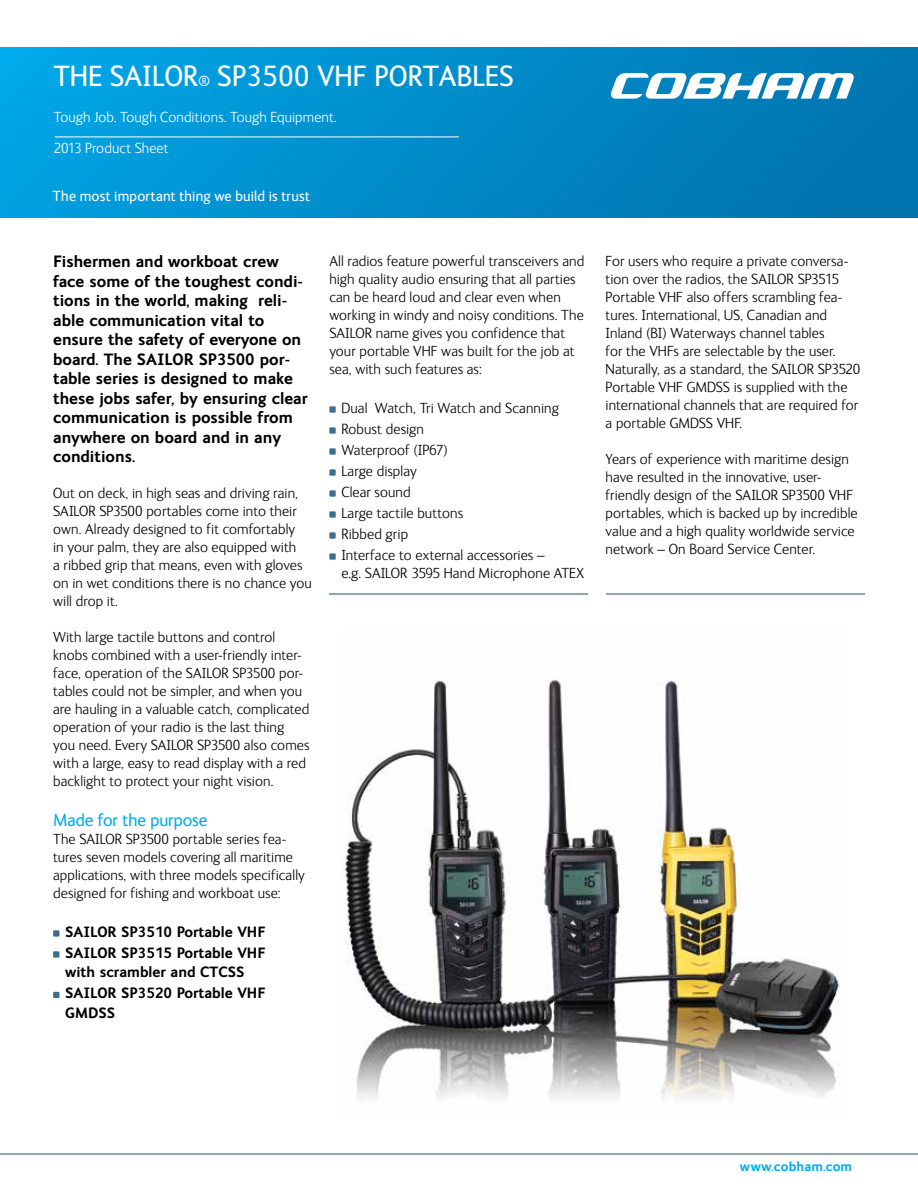
<style>
.page{position:relative;width:918px;height:1188px;background:#fff}
.page>*{position:absolute;margin:0;border:0;box-sizing:border-box;transform-origin:0 0}
.t1{font:30px "FS Ingrid";color:#fff}
.t2{font:18px "FS Ingrid";color:#00aeef}
.t3{font:700 16.5px/19.5px "FS Ingrid";color:#000}
.t4{font:300 15px/18px "FS Ingrid";letter-spacing:.005em;color:#000}
.t5{font:700 15px/21px "FS Ingrid";color:#000}
.t6{font:300 15px/30.8px "FS Ingrid";letter-spacing:.005em;color:#fff}
.t7{font:15px "FS Ingrid";letter-spacing:.015em;color:#fff}
.t8{font:700 13.5px "FS Ingrid";letter-spacing:.005em;color:#00aeef}
.s1{font-size:15px}
</style>
<div class="page">
<div style="left:0;top:48px;width:918px;height:170px;background:linear-gradient(to right,#02a5e6,#0071ac)"></div>
<svg style="left:610px;top:73px;width:245px;height:26px"></svg>
<div style="left:53px;top:930px;width:6px;height:7px;background:#3b6e8f"></div>
<div style="left:53px;top:951px;width:6px;height:7px;background:#3b6e8f"></div>
<svg style="left:53px;top:992px;width:6px;height:6px"></svg>
<div style="left:329px;top:406px;width:7px;height:7px;background:#3b6e8f"></div>
<div style="left:329px;top:427px;width:7px;height:7px;background:#3b6e8f"></div>
<div style="left:329px;top:448px;width:7px;height:7px;background:#3b6e8f"></div>
<div style="left:329px;top:469px;width:7px;height:7px;background:#3b6e8f"></div>
<div style="left:329px;top:490px;width:7px;height:7px;background:#3b6e8f"></div>
<div style="left:329px;top:511px;width:7px;height:7px;background:#3b6e8f"></div>
<div style="left:329px;top:532px;width:7px;height:7px;background:#3b6e8f"></div>
<div style="left:329px;top:553px;width:7px;height:7px;background:#3b6e8f"></div>
<hr style="left:329px;top:594px;width:259px;height:1px;background:#95a3ab">
<hr style="left:606px;top:594px;width:259px;height:1px;background:#95a3ab">
<hr style="left:0;top:1153px;width:918px;height:2px;background:#95a3ab">
<img style="left:340px;top:679px;width:500px;height:421px">
<hr style="left:55px;top:137px;width:404px;height:1px;background:#fff">
<h1 class="t1" style="left:54px;top:61px;width:461px">The SAILOR<span class="s1">®</span> SP3500 VHF PORTABLES</h1>
<p class="t6" style="left:54px;top:102px;width:285px">Tough Job. Tough Conditions. Tough Equipment.<br>2013 Product Sheet</p>
<p class="t7" style="left:53px;top:188px;width:258px">The most important thing we build is trust</p>
<p class="t3" style="left:53px;top:252px;width:256px">Fishermen and workboat crew face some of the toughest condi&shy;tions in the world, making reli&shy;able communication vital to ensure the safety of everyone on board. The SAILOR SP3500 por&shy;table series is designed to make these jobs safer, by ensuring clear communication is possible from anywhere on board and in any conditions.</p>
<p class="t4" style="left:53px;top:484px;width:260px">Out on deck, in high seas and driving rain, SAILOR SP3500 portables come into their own. Already designed to fit comfortably<br>in your palm, they are also equipped with<br>a ribbed grip that means, even with gloves on in wet conditions there is no chance you will drop it.</p>
<p class="t4" style="left:53px;top:628px;width:258px">With large tactile buttons and control knobs combined with a user-friendly inter&shy;face, operation of the SAILOR SP3500 por&shy;tables could not be simpler, and when you are hauling in a valuable catch, complicated operation of your radio is the last thing you need. Every SAILOR SP3500 also comes with a large, easy to read display with a red backlight to protect your night vision.</p>
<p class="t2" style="left:53px;top:810px;width:156px">Made for the purpose</p>
<p class="t4" style="left:53px;top:830px;width:253px">The SAILOR SP3500 portable series fea&shy;tures seven models covering all maritime applications, with three models specifically designed for fishing and workboat use:</p>
<p class="t5" style="left:65px;top:921px;width:202px">SAILOR SP3510 Portable VHF<br>SAILOR SP3515 Portable VHF</p>
<p class="t5" style="left:65px;top:961px;width:202px">with scrambler and CTCSS<br>SAILOR SP3520 Portable VHF</p>
<p class="t5" style="left:65px;top:1002px;width:51px">GMDSS</p>
<p class="t4" style="left:329px;top:252px;width:256px">All radios feature powerful transceivers and high quality audio ensuring that all parties can be heard loud and clear even when working in windy and noisy conditions. The SAILOR name gives you confidence that your portable VHF was built for the job at sea, with such features as:</p>
<p class="t4" style="left:341px;top:397px;width:219px;line-height:21px">Dual Watch, Tri Watch and Scanning<br>Robust design<br>Waterproof (IP67)<br>Large display<br>Clear sound<br>Large tactile buttons<br>Ribbed grip<br>Interface to external accessories –</p>
<p class="t4" style="left:341px;top:564px;width:244px">e.g. SAILOR 3595 Hand Microphone ATEX</p>
<p class="t4" style="left:606px;top:252px;width:256px">For users who require a private conversa&shy;tion over the radios, the SAILOR SP3515<br>Portable VHF also offers scrambling fea&shy;tures. International, US, Canadian and Inland (BI) Waterways channel tables<br>for the VHFs are selectable by the user.<br>Naturally, as a standard, the SAILOR SP3520<br>Portable VHF GMDSS is supplied with the international channels that are required for a portable GMDSS VHF.</p>
<p class="t4" style="left:606px;top:450px;width:254px">Years of experience with maritime design have resulted in the innovative, user&shy;friendly design of the SAILOR SP3500 VHF portables, which is backed up by incredible value and a high quality worldwide service network – On Board Service Center.</p>
<p class="t8" style="left:740px;top:1159px;width:114px">www.cobham.com</p>
</div>
